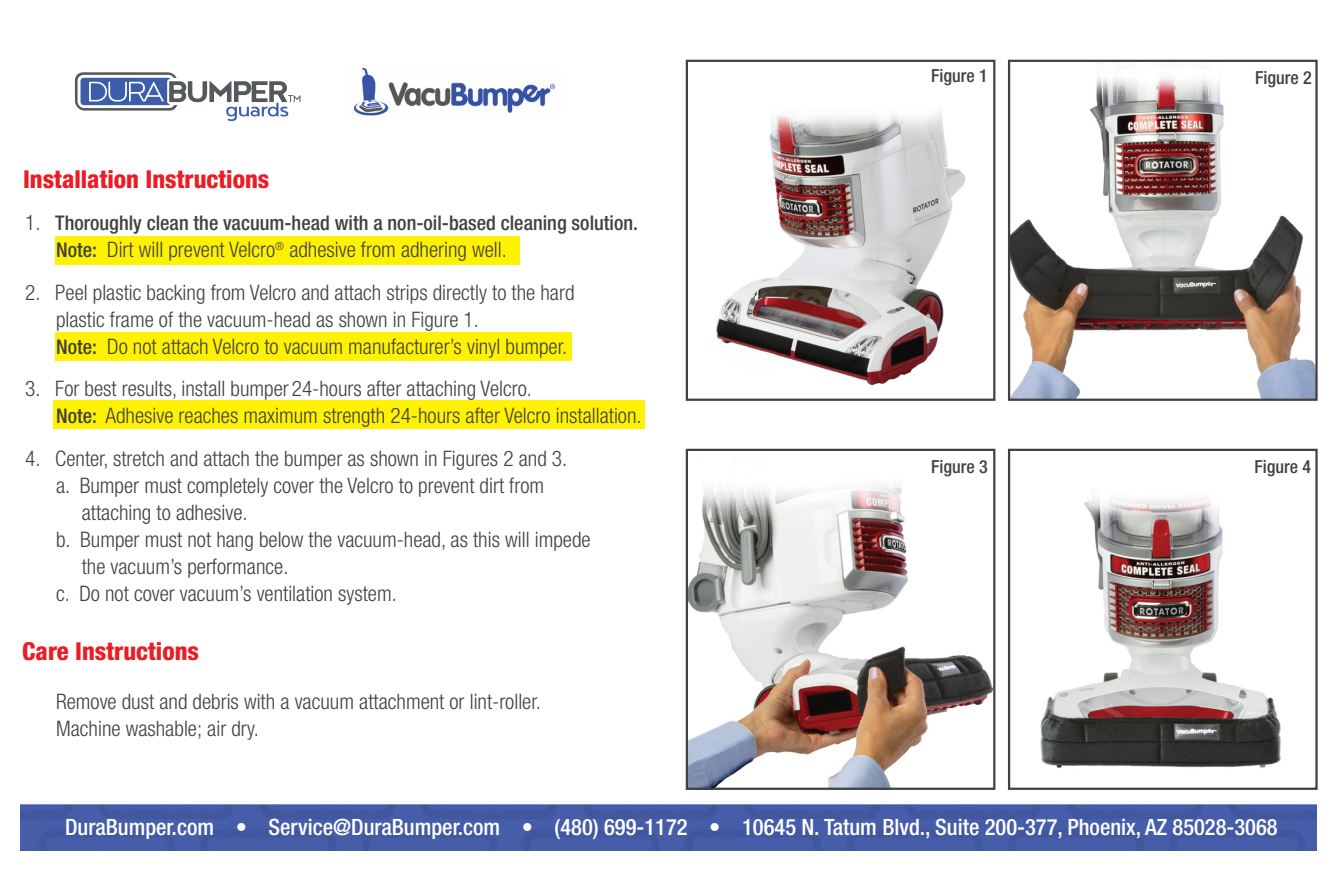
<style>
.page{position:relative;width:1337px;height:891px;background:#fff}
.page>*{position:absolute;margin:0;border:0;box-sizing:border-box;transform-origin:0 0}
.t1{font:800 condensed 24.75px "Helvetica Neue";color:#ea1d25}
.t2{font:500 condensed 22.5px "Helvetica Neue";color:#fff}
.t3{font:300 condensed 21.38px/27px "Helvetica Neue";color:#414042}
.t4{font:500 condensed 20.25px "Helvetica Neue";color:#414042}
.t5{font:500 condensed 18px "Helvetica Neue";color:#414042}
.s1{font-weight:300;font-size:21.38px}
.s2{font-weight:500;font-size:20.25px}
</style>
<div class="page">
<img style="left:21px;top:804px;width:1295px;height:46px">
<div style="left:55px;top:236px;width:465px;height:28px;background:#fff200"></div>
<div style="left:55px;top:333px;width:517px;height:28px;background:#fff200"></div>
<div style="left:53px;top:401px;width:592px;height:28px;background:#fff200"></div>
<svg style="left:75px;top:72px;width:226px;height:49px"></svg>
<img style="left:353px;top:67px;width:203px;height:49px">
<img style="left:716px;top:111px;width:250px;height:275px">
<img style="left:688px;top:484px;width:304px;height:303px">
<img style="left:1040px;top:497px;width:241px;height:271px">
<img style="left:1011px;top:76px;width:303px;height:322px">
<div style="left:1008px;top:60px;width:309px;height:341px;border:2px solid #414042"></div>
<div style="left:685px;top:60px;width:310px;height:341px;border:2px solid #414042"></div>
<div style="left:685px;top:449px;width:310px;height:341px;border:2px solid #414042"></div>
<div style="left:1008px;top:449px;width:309px;height:341px;border:2px solid #414042"></div>
<p class="t1" style="left:23px;top:164px;width:248px">Installation Instructions</p>
<p class="t4" style="left:25px;top:211px;width:614px"><span class="s1">1.</span> Thoroughly clean the vacuum-head with a non-oil-based cleaning solution.</p>
<p class="t3" style="left:56px;top:236px;width:452px"><span class="s2">Note:</span> Dirt will prevent Velcro<sup>®</sup> adhesive from adhering well.</p>
<p class="t3" style="left:56px;top:278px;width:520px;text-indent:-31px">2. Peel plastic backing from Velcro and attach strips directly to the hard plastic frame of the vacuum-head as shown in Figure 1.<br><span class="s2">Note:</span> Do not attach Velcro to vacuum manufacturer’s vinyl bumper.</p>
<p class="t3" style="left:56px;top:375px;width:587px;text-indent:-31px">3. For best results, install bumper 24-hours after attaching Velcro.<br><span class="s2">Note:</span> Adhesive reaches maximum strength 24-hours after Velcro installation.</p>
<p class="t3" style="left:25px;top:445px;width:543px">4. Center, stretch and attach the bumper as shown in Figures 2 and 3.</p>
<p class="t3" style="left:56px;top:472px;width:489px">a. Bumper must completely cover the Velcro to prevent dirt from</p>
<p class="t3" style="left:82px;top:499px;width:167px">attaching to adhesive.</p>
<p class="t3" style="left:56px;top:526px;width:536px">b. Bumper must not hang below the vacuum-head, as this will impede</p>
<p class="t3" style="left:82px;top:553px;width:208px">the vacuum’s performance.</p>
<p class="t3" style="left:56px;top:580px;width:342px">c. Do not cover vacuum’s ventilation system.</p>
<p class="t1" style="left:22px;top:636px;width:178px">Care Instructions</p>
<p class="t3" style="left:56px;top:688px;width:486px">Remove dust and debris with a vacuum attachment or lint-roller.<br>Machine washable; air dry.</p>
<p class="t5" style="left:931px;top:65px;width:58px">Figure 1</p>
<p class="t5" style="left:1255px;top:67px;width:58px">Figure 2</p>
<p class="t5" style="left:931px;top:456px;width:58px">Figure 3</p>
<p class="t5" style="left:1254px;top:456px;width:58px">Figure 4</p>
<p class="t2" style="left:65px;top:813px;width:1214px">DuraBumper.com • Service@DuraBumper.com • (480) 699-1172 • 10645 N. Tatum Blvd., Suite 200-377, Phoenix, AZ 85028-3068</p>
</div>
